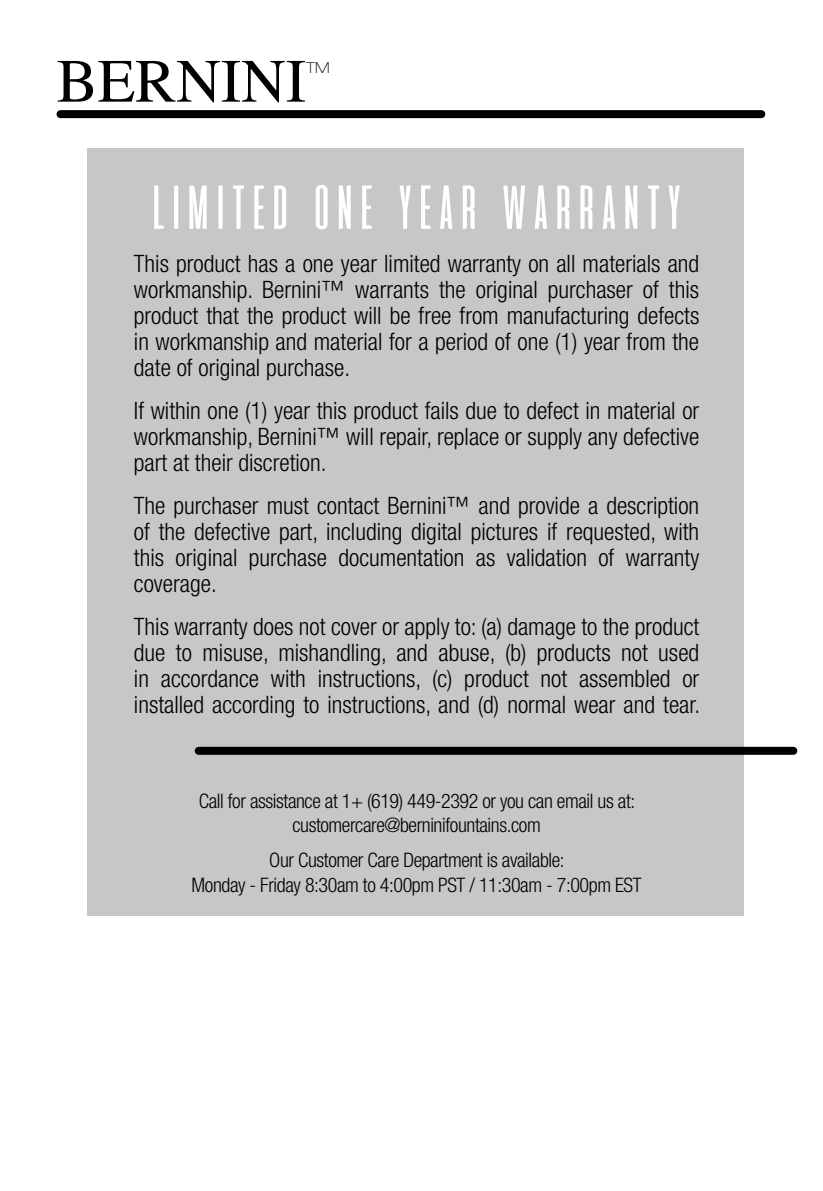
<style>
.page{position:relative;width:823px;height:1191px;background:#fff}
.page>*{position:absolute;margin:0;border:0;box-sizing:border-box;transform-origin:0 0}
.t1{font:62px "aliensandcows";letter-spacing:-.07em;color:#fff}
.t2{font:61.6px "Times";color:#000101}
.t3{font:300 condensed 24px/26px "Helvetica Neue LT Pro";color:#000;text-align:justify}
.t4{font:300 condensed 20px/24px "Helvetica Neue LT Pro";letter-spacing:-.02em;color:#000;text-align:center}
.t5{font:100 expanded 15.2px "Helvetica Neue LT Pro";color:#000101}
</style>
<div class="page">
<div style="left:60px;top:110px;width:701px;height:8px;background:#000101"></div>
<div style="left:86px;top:148px;width:657px;height:768px;background:#c6c7c9"></div>
<div style="left:198px;top:747px;width:594px;height:8px;background:#000101"></div>
<h2 class="t2" style="left:57px;top:23px;width:251px">BERNINI</h2>
<p class="t5" style="left:306px;top:59px;width:25px">TM</p>
<h1 class="t1" style="left:146px;top:175px;width:541px">LIMITED ONE YEAR WARRANTY</h1>
<p class="t3" style="left:134px;top:250px;width:566px">This product has a one year limited warranty on all materials and workmanship. Bernini™ warrants the original purchaser of this product that the product will be free from manufacturing defects in workmanship and material for a period of one (1) year from the date of original purchase.</p>
<p class="t3" style="left:134px;top:397px;width:566px">If within one (1) year this product fails due to defect in material or workmanship, Bernini™ will repair, replace or supply any defective part at their discretion.</p>
<p class="t3" style="left:134px;top:492px;width:566px">The purchaser must contact Bernini™ and provide a description of the defective part, including digital pictures if requested, with this original purchase documentation as validation of warranty coverage.</p>
<p class="t3" style="left:134px;top:613px;width:567px">This warranty does not cover or apply to: (a) damage to the product due to misuse, mishandling, and abuse, (b) products not used in accordance with instructions, (c) product not assembled or installed according to instructions, and (d) normal wear and tear.</p>
<p class="t4" style="left:198px;top:789px;width:438px">Call for assistance at 1+ (619) 449-2392 or you can email us at: customercare@berninifountains.com</p>
<p class="t4" style="left:191px;top:848px;width:451px">Our Customer Care Department is available:<br>Monday - Friday 8:30am to 4:00pm PST / 11:30am - 7:00pm EST</p>
</div>
